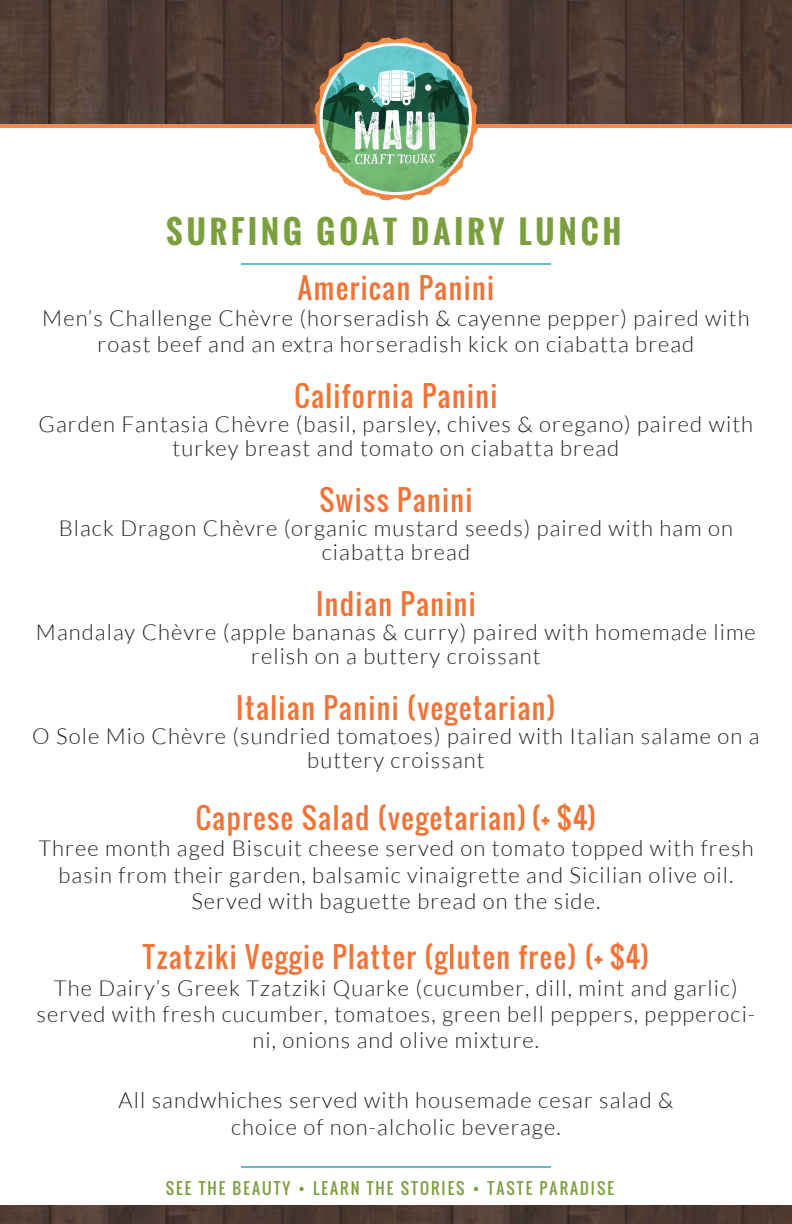
<style>
.page{position:relative;width:792px;height:1224px;background:#fff}
.page>*{position:absolute;margin:0;border:0;box-sizing:border-box;transform-origin:0 0}
.t1{font:700 31.2px "Oswald";letter-spacing:.13em;color:#7b9e3e}
.t2{font:28px "Oswald";letter-spacing:.05em;color:#f17337}
.t3{font:300 22px/26.4px "Lato";letter-spacing:.05em;color:#231f20;text-align:center}
.t4{font:15.6px "Oswald";letter-spacing:.13em;color:#7b9e3e}
</style>
<div class="page">
<img style="left:0;top:0;width:792px;height:124px">
<hr style="left:0;top:124px;width:792px;height:4px;background:#f5874f">
<svg style="left:314px;top:37px;width:164px;height:164px"></svg>
<img style="left:321px;top:44px;width:149px;height:150px">
<img style="left:0;top:1205px;width:792px;height:19px">
<svg style="left:299px;top:1187px;width:5px;height:4px"></svg>
<svg style="left:474px;top:1187px;width:4px;height:4px"></svg>
<hr style="left:241px;top:263px;width:310px;height:2px;background:#5ec1c8">
<hr style="left:241px;top:1166px;width:310px;height:2px;background:#5ec1c8">
<h1 class="t1" style="left:167px;top:208px;width:456px">SURFING GOAT DAIRY LUNCH</h1>
<p class="t2" style="left:298px;top:267px;width:198px">American Panini</p>
<p class="t3" style="left:42px;top:306px;width:709px">Men’s Challenge Chèvre (horseradish &amp; cayenne pepper) paired with roast beef and an extra horseradish kick on ciabatta bread</p>
<p class="t2" style="left:295px;top:375px;width:204px">California Panini</p>
<p class="t3" style="left:39px;top:413px;width:716px;line-height:24px">Garden Fantasia Chèvre (basil, parsley, chives &amp; oregano) paired with turkey breast and tomato on ciabatta bread</p>
<p class="t2" style="left:320px;top:479px;width:154px">Swiss Panini</p>
<p class="t3" style="left:59px;top:517px;width:676px;line-height:24px">Black Dragon Chèvre (organic mustard seeds) paired with ham on ciabatta bread</p>
<p class="t2" style="left:316px;top:583px;width:161px">Indian Panini</p>
<p class="t3" style="left:36px;top:621px;width:721px;line-height:24px">Mandalay Chèvre (apple bananas &amp; curry) paired with homemade lime relish on a buttery croissant</p>
<p class="t2" style="left:236px;top:687px;width:321px">Italian Panini (vegetarian)</p>
<p class="t3" style="left:32px;top:725px;width:729px;line-height:24px">O Sole Mio Chèvre (sundried tomatoes) paired with Italian salame on a buttery croissant</p>
<p class="t2" style="left:196px;top:797px;width:402px">Caprese Salad (vegetarian) (+ $4)</p>
<p class="t3" style="left:38px;top:835px;width:717px">Three month aged Biscuit cheese served on tomato topped with fresh basin from their garden, balsamic vinaigrette and Sicilian olive oil.<br>Served with baguette bread on the side.</p>
<p class="t2" style="left:143px;top:936px;width:508px">Tzatziki Veggie Platter (gluten free) (+ $4)</p>
<p class="t3" style="left:37px;top:975px;width:720px">The Dairy’s Greek Tzatziki Quarke (cucumber, dill, mint and garlic) served with fresh cucumber, tomatoes, green bell peppers, pepperoci&shy;ni, onions and olive mixture.</p>
<p class="t3" style="left:118px;top:1087px;width:556px">All sandwhiches served with housemade cesar salad &amp; choice of non-alcholic beverage.</p>
<p class="t4" style="left:166px;top:1177px;width:126px">SEE THE BEAUTY</p>
<p class="t4" style="left:313px;top:1177px;width:153px">LEARN THE STORIES</p>
<p class="t4" style="left:488px;top:1177px;width:128px">TASTE PARADISE</p>
</div>
